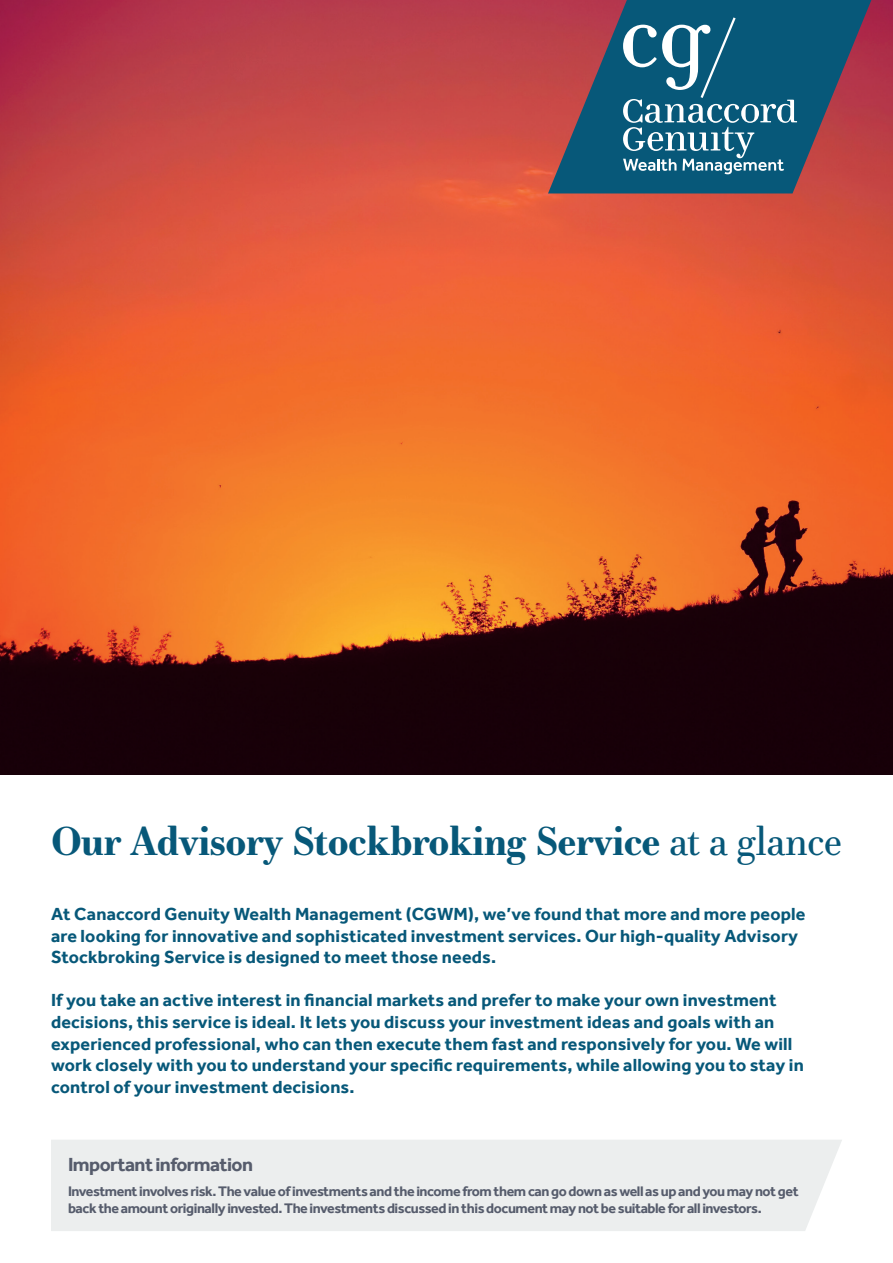
<style>
.page{position:relative;width:893px;height:1263px;background:#fff}
.page>*{position:absolute;margin:0;border:0;box-sizing:border-box;transform-origin:0 0}
.t1{font:700 39px "Essonnes Text";letter-spacing:-.02em;color:#075879}
.t2{font:700 19.5px "Effra";letter-spacing:-.03em;color:#565c6c}
.t3{font:700 18px/21.6px "Effra";letter-spacing:.01em;color:#075879}
.t4{font:700 14.25px/17.1px "Effra";letter-spacing:-.03em;color:#565c6c}
.s1{font-weight:400}
</style>
<div class="page">
<img style="left:0;top:0;width:893px;height:774px">
<svg style="left:548px;top:0;width:323px;height:193px;background:#564e63"></svg>
<svg style="left:623px;top:17px;width:174px;height:157px;background:#327590"></svg>
<div style="left:51px;top:1140px;width:791px;height:91px;background:#eceeee"></div>
<h1 class="t1" style="left:51px;top:812px;width:792px">Our Advisory Stockbroking Service <span class="s1">at a glance</span></h1>
<p class="t3" style="left:51px;top:903px;width:756px">At Canaccord Genuity Wealth Management (CGWM), we’ve found that more and more people are looking for innovative and sophisticated investment services. Our high-quality Advisory<br>Stockbroking Service is designed to meet those needs.</p>
<p class="t3" style="left:51px;top:989px;width:754px">If you take an active interest in financial markets and prefer to make your own investment decisions, this service is ideal. It lets you discuss your investment ideas and goals with an experienced professional, who can then execute them fast and responsively for you. We will work closely with you to understand your specific requirements, while allowing you to stay in control of your investment decisions.</p>
<p class="t2" style="left:68px;top:1152px;width:187px">Important information</p>
<p class="t4" style="left:68px;top:1183px;width:732px">Investment involves risk. The value of investments and the income from them can go down as well as up and you may not get back the amount originally invested. The investments discussed in this document may not be suitable for all investors.</p>
</div>
